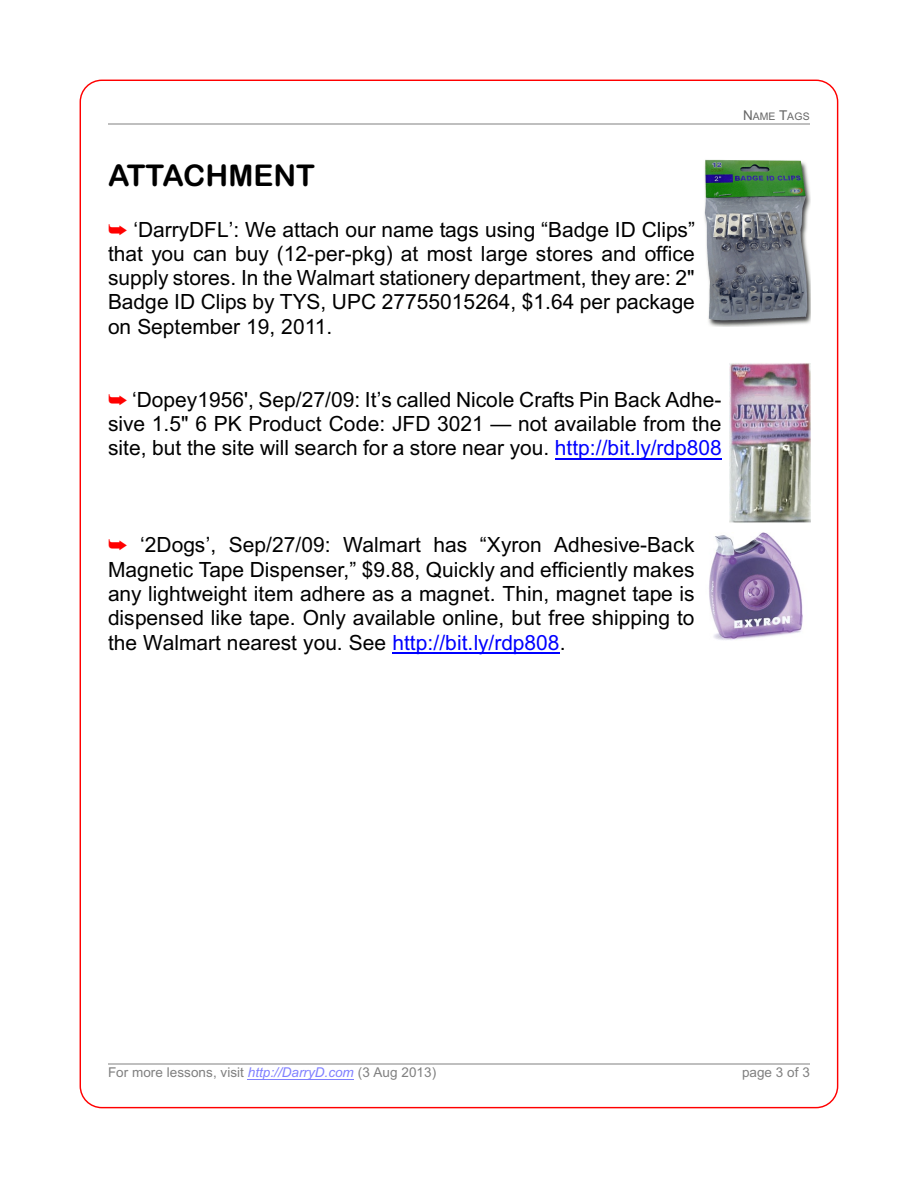
<style>
.page{position:relative;width:918px;height:1188px;background:#fff}
.page>*{position:absolute;margin:0;border:0;box-sizing:border-box;transform-origin:0 0}
.t1{font:30px "Arial Rounded MT Bold";color:#000}
.t2{font:21px/24.3px "Arial";color:#000;text-align:justify}
.t3{font:13.5px "Arial";color:#808080}
.t4{font:10.5px "Arial";letter-spacing:.025em;color:#666}
.s1{color:#00f}
.s2{font-size:13.5px}
.s3{font-style:italic;color:#8080ff}
</style>
<div class="page">
<hr style="left:108px;top:123px;width:702px;height:1px;background:#bfbfbf">
<hr style="left:555px;top:458px;width:121px;height:1px;background:#00f">
<hr style="left:675px;top:458px;width:47px;height:1px;background:#00f">
<hr style="left:392px;top:652px;width:121px;height:2px;background:#00f">
<hr style="left:513px;top:652px;width:47px;height:2px;background:#00f">
<img style="left:704px;top:159px;width:106px;height:167px">
<img style="left:729px;top:363px;width:81px;height:160px">
<img style="left:709px;top:533px;width:94px;height:107px">
<hr style="left:248px;top:1079px;width:106px;height:1px;background:#8080ff">
<hr style="left:108px;top:1063px;width:702px;height:1px;background:#bfbfbf">
<h1 class="t1" style="left:108px;top:164px;width:208px">ATTACHMENT</h1>
<p class="t2" style="left:108px;top:219px;width:588px;text-indent:25px">‘DarryDFL’: We attach our name tags using “Badge ID Clips” that you can buy (12-per-pkg) at most large stores and office supply stores. In the Walmart stationery department, they are: 2" Badge ID Clips by TYS, UPC 27755015264, $1.64 per package on September 19, 2011.</p>
<p class="t2" style="left:108px;top:389px;width:615px;text-indent:24px">‘Dopey1956', Sep/27/09: It’s called Nicole Crafts Pin Back Adhe&shy;sive 1.5" 6 PK Product Code: JFD 3021 — not available from the site, but the site will search for a store near you. <span class="s1">http://bit.ly/rdp808</span></p>
<p class="t4" style="left:743px;top:113px;width:68px"><span class="s2">N</span>AME <span class="s2">T</span>AGS</p>
<p class="t2" style="left:108px;top:535px;width:588px;text-indent:32px">‘2Dogs’, Sep/27/09: Walmart has “Xyron Adhesive-Back Magnetic Tape Dispenser,” $9.88, Quickly and efficiently makes any lightweight item adhere as a magnet. Thin, magnet tape is dispensed like tape. Only available online, but free shipping to the Walmart nearest you. See <span class="s1">http://bit.ly/rdp808</span>.</p>
<p class="t3" style="left:108px;top:1067px;width:330px">For more lessons, visit <span class="s3">http://DarryD.com</span> (3 Aug 2013)</p>
<p class="t3" style="left:742px;top:1067px;width:69px">page 3 of 3</p>
</div>
